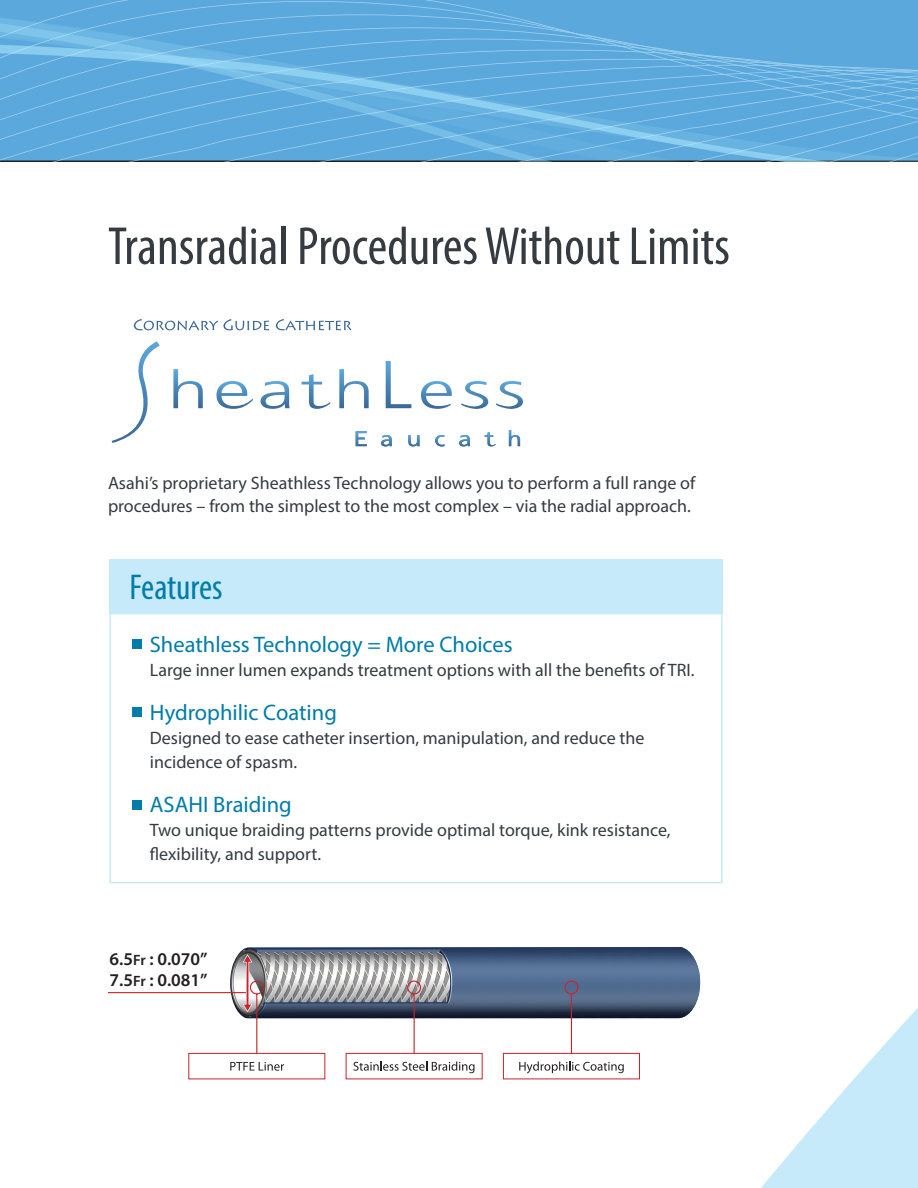
<style>
.page{position:relative;width:918px;height:1188px;background:#fff}
.page>*{position:absolute;margin:0;border:0;box-sizing:border-box;transform-origin:0 0}
.t1{font:condensed 54px "Myriad Pro";color:#353b40}
.t2{font:condensed 36px "Myriad Pro";color:#007caa}
.t3{font:22.5px "Myriad Pro";color:#007caa}
.t4{font:18px/24px "Myriad Pro";color:#353b40}
.t5{font:600 18px "Myriad Pro";color:#231f20}
.s1{font-size:15px}
</style>
<div class="page">
<svg style="left:0;top:0;width:918px;height:162px;background:#61abdc"></svg>
<svg style="left:761px;top:1008px;width:157px;height:180px;fill:#c6eafa"></svg>
<div style="left:109px;top:559px;width:613px;height:54px;background:#c6eafa"></div>
<div style="left:133px;top:639px;width:9px;height:9px;background:#007caa"></div>
<div style="left:133px;top:707px;width:9px;height:9px;background:#007caa"></div>
<div style="left:133px;top:800px;width:9px;height:9px;background:#007caa"></div>
<div style="left:109px;top:613px;width:614px;height:270px;border:2px solid #c6eafa"></div>
<hr style="left:108px;top:992px;width:139px;height:1px;background:#c8242b">
<svg style="left:228px;top:947px;width:472px;height:126px"></svg>
<svg style="left:173px;top:369px;width:30px;height:39px"></svg>
<svg style="left:216px;top:381px;width:37px;height:28px"></svg>
<svg style="left:261px;top:381px;width:29px;height:28px"></svg>
<svg style="left:302px;top:374px;width:29px;height:35px"></svg>
<svg style="left:339px;top:369px;width:30px;height:39px"></svg>
<svg style="left:386px;top:361px;width:25px;height:47px"></svg>
<svg style="left:421px;top:381px;width:31px;height:28px"></svg>
<svg style="left:461px;top:381px;width:28px;height:28px"></svg>
<svg style="left:496px;top:381px;width:27px;height:28px"></svg>
<svg style="left:356px;top:431px;width:11px;height:15px"></svg>
<svg style="left:381px;top:435px;width:11px;height:11px"></svg>
<svg style="left:408px;top:435px;width:12px;height:11px"></svg>
<svg style="left:435px;top:435px;width:10px;height:11px"></svg>
<svg style="left:459px;top:435px;width:11px;height:11px"></svg>
<svg style="left:485px;top:432px;width:11px;height:14px"></svg>
<svg style="left:509px;top:430px;width:11px;height:16px"></svg>
<svg style="left:112px;top:341px;width:48px;height:102px"></svg>
<svg style="left:134px;top:319px;width:135px;height:11px"></svg>
<svg style="left:276px;top:319px;width:75px;height:11px"></svg>
<p class="t1" style="left:108px;top:214px;width:623px">Transradial Procedures Without Limits</p>
<p class="t4" style="left:108px;top:472px;width:589px;line-height:22.5px">Asahi’s proprietary Sheathless Technology allows you to perform a full range of procedures – from the simplest to the most complex – via the radial approach.</p>
<p class="t2" style="left:130px;top:566px;width:94px">Features</p>
<p class="t3" style="left:150px;top:630px;width:364px">Sheathless Technology = More Choices</p>
<p class="t4" style="left:150px;top:657px;width:546px">Large inner lumen expands treatment options with all the benefits of TRI.</p>
<p class="t3" style="left:150px;top:698px;width:189px">Hydrophilic Coating</p>
<p class="t4" style="left:150px;top:726px;width:496px">Designed to ease catheter insertion, manipulation, and reduce the incidence of spasm.</p>
<p class="t3" style="left:150px;top:791px;width:144px">ASAHI Braiding</p>
<p class="t4" style="left:150px;top:818px;width:522px">Two unique braiding patterns provide optimal torque, kink resistance, flexibility, and support.</p>
<p class="t5" style="left:110px;top:947px;width:100px">6.5<span class="s1">Fr</span> : 0.070”</p>
<p class="t5" style="left:110px;top:969px;width:100px">7.5<span class="s1">Fr</span> : 0.081”</p>
</div>
